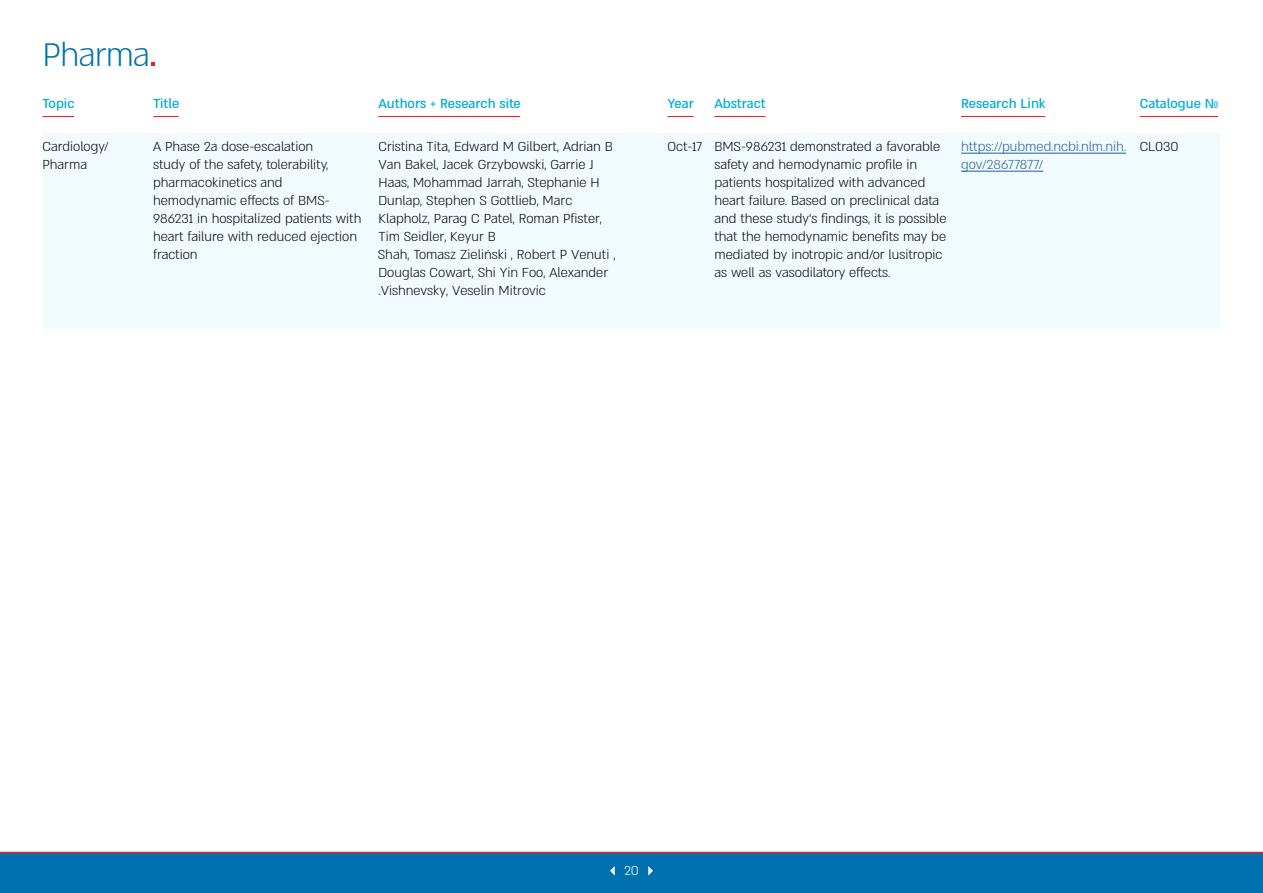
<style>
.page{position:relative;width:1263px;height:893px;background:#fff}
.page>*{position:absolute;margin:0;border:0;box-sizing:border-box;transform-origin:0 0}
.t1{font:300 37.5px "Almoni Neue DL4.0 AAA";letter-spacing:-.02em;color:#0071ae}
.t2{font:300 15px/18px "Almoni Neue DL4.0 AAA";color:#000}
.t3{font:500 15px "Almoni Neue DL4.0 AAA";color:#00acd4}
.t4{font:300 15px/18px "Almoni Neue DL4.0 AAA";color:#215e9e}
.t5{font:300 15px "Almoni Neue DL4.0 AAA";color:#fff}
</style>
<div class="page">
<div style="left:0;top:853px;width:1263px;height:40px;background:#0071ae"></div>
<hr style="left:0;top:852px;width:1263px;height:1px;background:#ed1d24">
<svg style="left:648px;top:866px;width:5px;height:9px"></svg>
<svg style="left:610px;top:866px;width:5px;height:9px"></svg>
<hr style="left:43px;top:116px;width:31px;height:1px;background:#ed1d24">
<svg style="left:153px;top:116px;width:26px;height:1px"></svg>
<hr style="left:378px;top:116px;width:142px;height:1px;background:#ed1d24">
<svg style="left:667px;top:116px;width:26px;height:1px"></svg>
<hr style="left:714px;top:116px;width:51px;height:1px;background:#ed1d24">
<hr style="left:961px;top:116px;width:84px;height:1px;background:#ed1d24">
<hr style="left:1140px;top:116px;width:78px;height:1px;background:#ed1d24">
<svg style="left:151px;top:62px;width:3px;height:4px"></svg>
<div style="left:43px;top:133px;width:1177px;height:195px;background:#f1fafc"></div>
<hr style="left:961px;top:153px;width:165px;height:1px;background:#215e9e">
<hr style="left:961px;top:171px;width:82px;height:1px;background:#215e9e">
<h1 class="t1" style="left:43px;top:25px;width:109px">Pharma</h1>
<p class="t3" style="left:43px;top:92px;width:34px">Topic</p>
<p class="t3" style="left:153px;top:92px;width:28px">Title</p>
<p class="t3" style="left:378px;top:92px;width:144px">Authors + Research site</p>
<p class="t3" style="left:668px;top:92px;width:28px">Year</p>
<p class="t3" style="left:714px;top:92px;width:53px">Abstract</p>
<p class="t3" style="left:961px;top:92px;width:86px">Research Link</p>
<p class="t3" style="left:1140px;top:92px;width:80px">Catalogue №</p>
<p class="t2" style="left:43px;top:136px;width:68px">Cardiology/<br>Pharma</p>
<p class="t2" style="left:153px;top:136px;width:210px">A Phase 2a dose-escalation<br>study of the safety, tolerability, pharmacokinetics and hemodynamic effects of BMS-<br>986231 in hospitalized patients with heart failure with reduced ejection fraction</p>
<p class="t2" style="left:378px;top:136px;width:239px">Cristina Tita, Edward M Gilbert, Adrian B Van Bakel, Jacek Grzybowski, Garrie J Haas, Mohammad Jarrah, Stephanie H Dunlap, Stephen S Gottlieb, Marc Klapholz, Parag C Patel, Roman Pfister, Tim Seidler, Keyur B<br>Shah, Tomasz Zieliński , Robert P Venuti , Douglas Cowart, Shi Yin Foo, Alexander .Vishnevsky, Veselin Mitrovic</p>
<p class="t2" style="left:714px;top:136px;width:233px;text-indent:-47px">Oct-17 BMS-986231 demonstrated a favorable safety and hemodynamic profile in patients hospitalized with advanced heart failure. Based on preclinical data and these study’s findings, it is possible that the hemodynamic benefits may be mediated by inotropic and/or lusitropic as well as vasodilatory effects.</p>
<p class="t4" style="left:961px;top:136px;width:167px">https://pubmed.ncbi.nlm.nih. gov/28677877/</p>
<p class="t2" style="left:1140px;top:136px;width:40px">CL030</p>
<p class="t5" style="left:624px;top:859px;width:16px">20</p>
</div>
